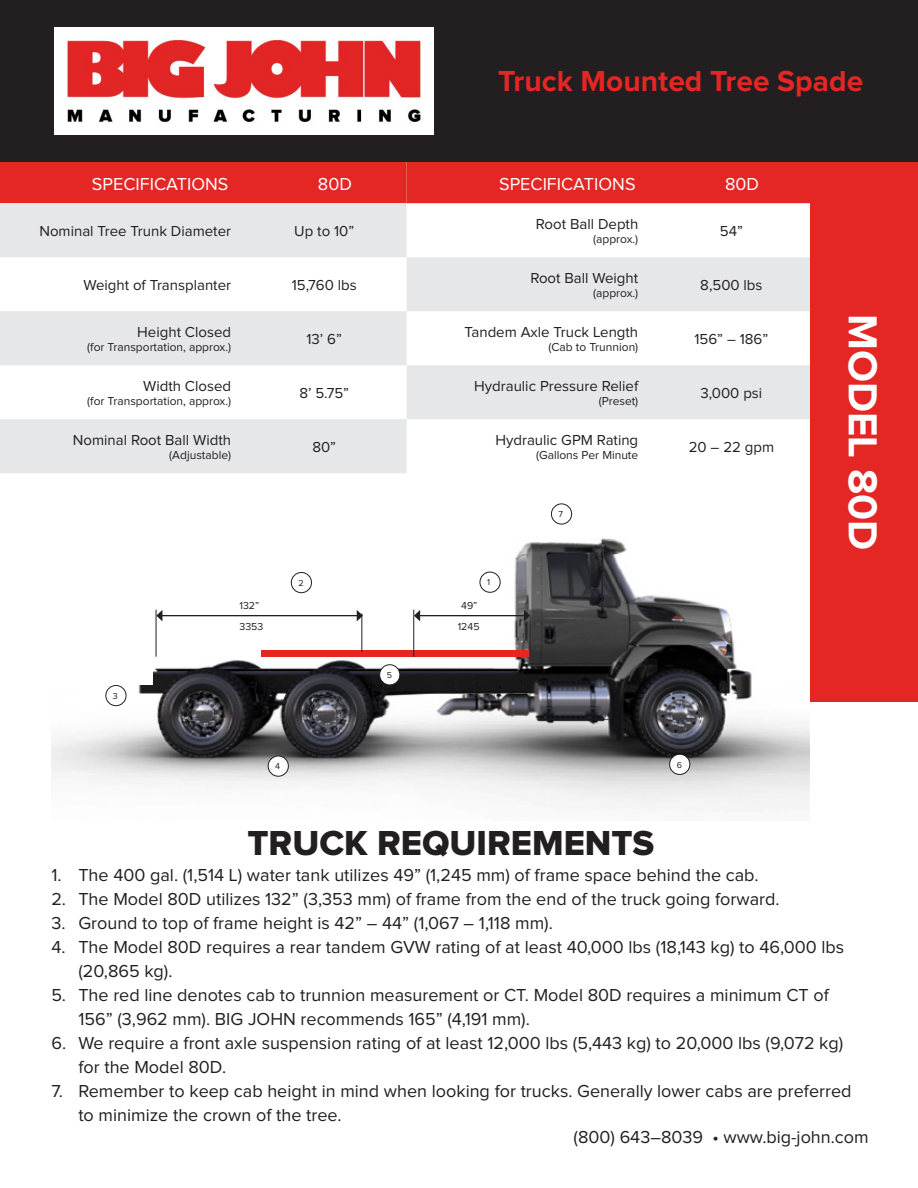
<style>
.page{position:relative;width:918px;height:1188px;background:#fff}
.page>*{position:absolute;margin:0;border:0;box-sizing:border-box;transform-origin:0 0}
.t1{font:700 42px "Proxima Nova";color:#fff}
.t2{font:36px "Proxima Nova Extrabld";color:#231f20}
.t3{font:700 30px "Proxima Nova";color:#e42625}
.t4{font:18px/24px "Proxima Nova";color:#231f20}
.t5{font:18px "Proxima Nova";color:#fff}
.t6{font:15px "Proxima Nova";color:#231f20}
.t7{font:12px "Proxima Nova";color:#231f20}
.t8{font:10.5px "Proxima Nova";color:#231f20}
.t9{font:8.85px "Proxima Nova";color:#231f20}
</style>
<div class="page">
<img style="left:51px;top:503px;width:759px;height:309px">
<div style="left:262px;top:650px;width:268px;height:7px;background:#e42625"></div>
<hr style="left:162px;top:615px;width:195px;height:1px;background:#231f20">
<svg style="left:157px;top:610px;width:5px;height:11px"></svg>
<svg style="left:357px;top:610px;width:6px;height:11px"></svg>
<hr style="left:419px;top:615px;width:106px;height:1px;background:#231f20">
<svg style="left:415px;top:610px;width:5px;height:11px"></svg>
<svg style="left:524px;top:610px;width:6px;height:11px"></svg>
<hr style="left:156px;top:610px;width:1px;height:47px;background:#231f20">
<hr style="left:414px;top:610px;width:1px;height:47px;background:#231f20">
<hr style="left:362px;top:613px;width:1px;height:39px;background:#231f20">
<hr style="left:530px;top:610px;width:1px;height:47px;background:#231f20">
<div style="left:291px;top:572px;width:21px;height:21px;background:#fff;border-radius:50%"></div>
<div style="left:291px;top:572px;width:21px;height:21px;border:1px solid #231f20;border-radius:50%"></div>
<div style="left:480px;top:572px;width:20px;height:20px;background:#fff;border-radius:50%"></div>
<div style="left:480px;top:572px;width:20px;height:21px;border:1px solid #231f20;border-radius:50%"></div>
<div style="left:106px;top:685px;width:20px;height:21px;background:#fff;border-radius:50%"></div>
<div style="left:106px;top:685px;width:20px;height:21px;border:1px solid #231f20;border-radius:50%"></div>
<div style="left:268px;top:756px;width:20px;height:20px;background:#fff;border-radius:50%"></div>
<div style="left:268px;top:756px;width:21px;height:20px;border:1px solid #231f20;border-radius:50%"></div>
<div style="left:670px;top:754px;width:20px;height:20px;background:#fff;border-radius:50%"></div>
<div style="left:669px;top:754px;width:21px;height:21px;border:1px solid #231f20;border-radius:50%"></div>
<div style="left:551px;top:504px;width:21px;height:20px;background:#fff;border-radius:50%"></div>
<div style="left:551px;top:504px;width:21px;height:20px;border:1px solid #231f20;border-radius:50%"></div>
<div style="left:380px;top:665px;width:20px;height:20px;background:#fff;border-radius:50%"></div>
<div style="left:379px;top:664px;width:21px;height:21px;border:1px solid #231f20;border-radius:50%"></div>
<div style="left:135px;top:655px;width:18px;height:30px;background:#fff"></div>
<svg style="left:407px;top:257px;width:403px;height:162px;fill:#e6e7e9"></svg>
<div style="left:810px;top:162px;width:108px;height:540px;background:#e42625"></div>
<div style="left:0;top:162px;width:810px;height:41px;background:#e42625"></div>
<svg style="left:0;top:203px;width:407px;height:270px;fill:#e6e7e9"></svg>
<div style="left:0;top:0;width:918px;height:162px;background:#231f20"></div>
<img style="left:55px;top:27px;width:379px;height:108px">
<p class="t3" style="left:498px;top:67px;width:367px">Truck Mounted Tree Spade</p>
<p class="t5" style="left:92px;top:175px;width:138px">SPECIFICATIONS</p>
<p class="t5" style="left:318px;top:175px;width:36px">80D</p>
<p class="t6" style="left:39px;top:224px;width:193px">Nominal Tree Trunk Diameter</p>
<p class="t6" style="left:294px;top:224px;width:61px">Up to 10”</p>
<p class="t5" style="left:499px;top:175px;width:138px">SPECIFICATIONS</p>
<p class="t5" style="left:725px;top:175px;width:36px">80D</p>
<p class="t6" style="left:536px;top:217px;width:104px">Root Ball Depth</p>
<p class="t7" style="left:593px;top:234px;width:47px">(approx.)</p>
<p class="t6" style="left:720px;top:224px;width:25px">54”</p>
<p class="t6" style="left:83px;top:278px;width:149px">Weight of Transplanter</p>
<p class="t6" style="left:292px;top:278px;width:67px">15,760 lbs</p>
<p class="t6" style="left:137px;top:325px;width:95px">Height Closed</p>
<p class="t7" style="left:87px;top:342px;width:145px">(for Transportation, approx.)</p>
<p class="t6" style="left:307px;top:332px;width:37px">13’ 6”</p>
<p class="t6" style="left:143px;top:379px;width:89px">Width Closed</p>
<p class="t7" style="left:87px;top:396px;width:145px">(for Transportation, approx.)</p>
<p class="t6" style="left:73px;top:433px;width:160px">Nominal Root Ball Width</p>
<p class="t7" style="left:169px;top:450px;width:63px">(Adjustable)</p>
<p class="t6" style="left:299px;top:386px;width:51px">8’ 5.75”</p>
<p class="t6" style="left:312px;top:440px;width:25px">80”</p>
<p class="t6" style="left:530px;top:271px;width:109px">Root Ball Weight</p>
<p class="t7" style="left:593px;top:288px;width:47px">(approx.)</p>
<p class="t6" style="left:464px;top:325px;width:175px">Tandem Axle Truck Length</p>
<p class="t7" style="left:549px;top:342px;width:91px">(Cab to Trunnion)</p>
<p class="t6" style="left:474px;top:379px;width:166px">Hydraulic Pressure Relief</p>
<p class="t7" style="left:599px;top:396px;width:41px">(Preset)</p>
<p class="t6" style="left:495px;top:433px;width:144px">Hydraulic GPM Rating</p>
<p class="t7" style="left:536px;top:450px;width:104px">(Gallons Per Minute</p>
<p class="t9" style="left:559px;top:510px;width:6px">7</p>
<p class="t6" style="left:700px;top:278px;width:64px">8,500 lbs</p>
<p class="t6" style="left:695px;top:332px;width:75px">156” – 186”</p>
<p class="t6" style="left:701px;top:386px;width:63px">3,000 psi</p>
<p class="t6" style="left:689px;top:440px;width:87px">20 – 22 gpm</p>
<p class="t1" style="left:882px;top:314px;width:238px;rotate:90deg">MODEL 80D</p>
<p class="t8" style="left:239px;top:601px;width:21px">132”</p>
<p class="t9" style="left:298px;top:579px;width:7px">2</p>
<p class="t9" style="left:487px;top:578px;width:5px">1</p>
<p class="t8" style="left:461px;top:601px;width:18px">49”</p>
<p class="t8" style="left:240px;top:622px;width:25px">3353</p>
<p class="t8" style="left:458px;top:622px;width:23px">1245</p>
<p class="t9" style="left:113px;top:692px;width:6px">3</p>
<p class="t9" style="left:387px;top:671px;width:7px">5</p>
<p class="t9" style="left:275px;top:762px;width:6px">4</p>
<p class="t9" style="left:677px;top:761px;width:7px">6</p>
<p class="t2" style="left:247px;top:826px;width:408px">TRUCK REQUIREMENTS</p>
<p class="t4" style="left:51px;top:863px;width:709px">1. The 400 gal. (1,514 L) water tank utilizes 49” (1,245 mm) of frame space behind the cab.</p>
<p class="t4" style="left:51px;top:887px;width:730px">2. The Model 80D utilizes 132” (3,353 mm) of frame from the end of the truck going forward.</p>
<p class="t4" style="left:51px;top:911px;width:503px">3. Ground to top of frame height is 42” – 44” (1,067 – 1,118 mm).</p>
<p class="t4" style="left:78px;top:935px;width:767px;text-indent:-27px">4. The Model 80D requires a rear tandem GVW rating of at least 40,000 lbs (18,143 kg) to 46,000 lbs (20,865 kg).</p>
<p class="t4" style="left:78px;top:983px;width:752px;text-indent:-27px">5. The red line denotes cab to trunnion measurement or CT. Model 80D requires a minimum CT of<br>156” (3,962 mm). BIG JOHN recommends 165” (4,191 mm).</p>
<p class="t4" style="left:78px;top:1031px;width:766px;text-indent:-27px">6. We require a front axle suspension rating of at least 12,000 lbs (5,443 kg) to 20,000 lbs (9,072 kg) for the Model 80D.</p>
<p class="t4" style="left:78px;top:1079px;width:775px;text-indent:-27px">7. Remember to keep cab height in mind when looking for trucks. Generally lower cabs are preferred to minimize the crown of the tree.</p>
<p class="t4" style="left:574px;top:1126px;width:297px">(800) 643–8039 • www.big-john.com</p>
</div>
